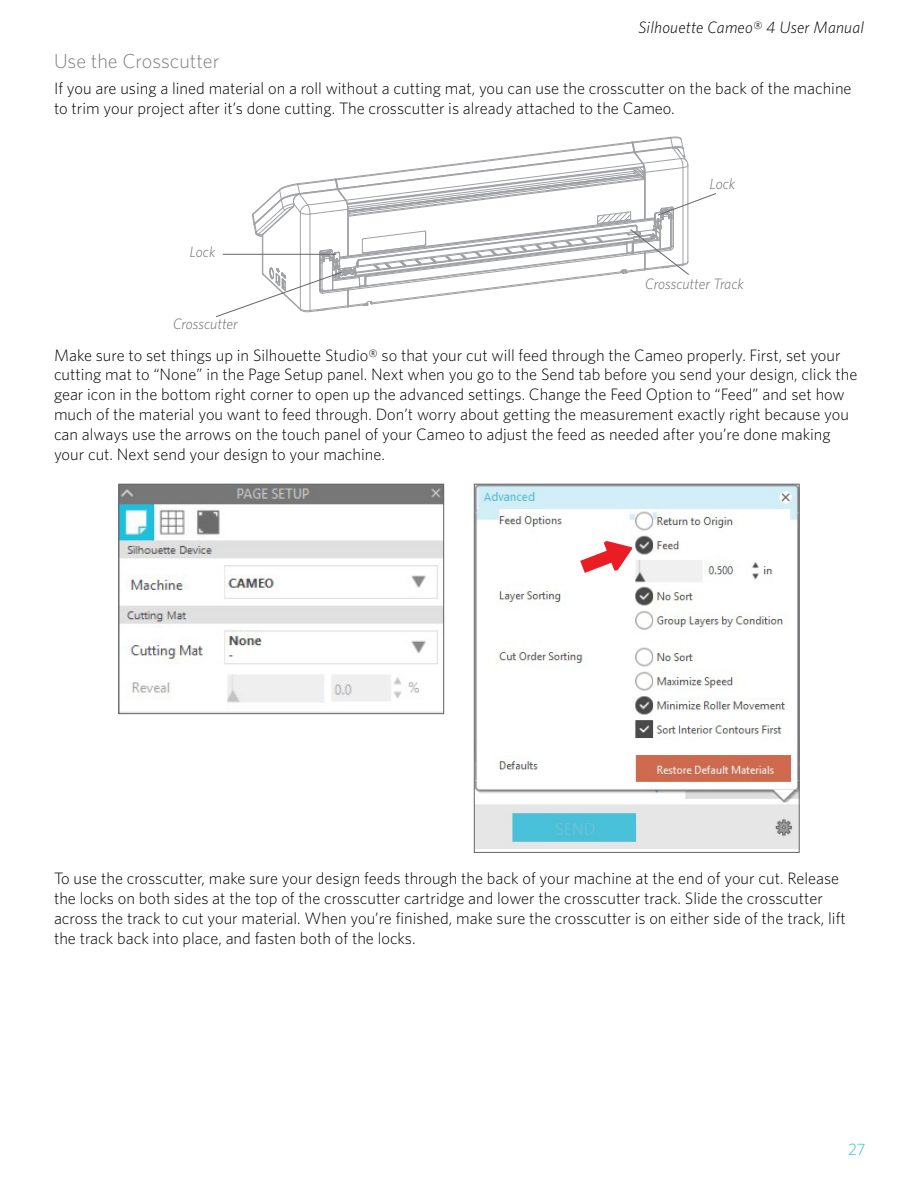
<style>
.page{position:relative;width:918px;height:1188px;background:#fff}
.page>*{position:absolute;margin:0;border:0;box-sizing:border-box;transform-origin:0 0}
.t1{font:300 20.25px "Whitney";color:#808285}
.t2{font:300 16.5px/19.8px "Whitney";color:#000}
.t3{font:italic 300 16.5px "Whitney";letter-spacing:.01em;color:#000}
.t4{font:300 16.5px "Whitney";color:#25c1de}
.t5{font:italic 300 15px "Whitney";color:#6d6e71}
</style>
<div class="page">
<svg style="left:216px;top:137px;width:500px;height:180px"></svg>
<img style="left:120px;top:486px;width:322px;height:226px">
<div style="left:118px;top:484px;width:326px;height:230px;border:1px solid #65666a"></div>
<img style="left:476px;top:486px;width:322px;height:363px">
<div style="left:474px;top:484px;width:326px;height:369px;border:1px solid #65666a"></div>
<svg style="left:580px;top:541px;width:52px;height:32px"></svg>
<p class="t3" style="left:639px;top:18px;width:227px">Silhouette Cameo® 4 User Manual</p>
<p class="t1" style="left:54px;top:50px;width:167px">Use the Crosscutter</p>
<p class="t2" style="left:54px;top:78px;width:799px">If you are using a lined material on a roll without a cutting mat, you can use the crosscutter on the back of the machine to trim your project after it’s done cutting. The crosscutter is already attached to the Cameo.</p>
<p class="t5" style="left:190px;top:243px;width:27px">Lock</p>
<p class="t5" style="left:173px;top:315px;width:66px">Crosscutter</p>
<p class="t5" style="left:710px;top:175px;width:27px">Lock</p>
<p class="t5" style="left:645px;top:275px;width:100px">Crosscutter Track</p>
<p class="t2" style="left:54px;top:345px;width:805px">Make sure to set things up in Silhouette Studio® so that your cut will feed through the Cameo properly. First, set your cutting mat to “None” in the Page Setup panel. Next when you go to the Send tab before you send your design, click the gear icon in the bottom right corner to open up the advanced settings. Change the Feed Option to “Feed” and set how much of the material you want to feed through. Don’t worry about getting the measurement exactly right because you can always use the arrows on the touch panel of your Cameo to adjust the feed as needed after you’re done making your cut. Next send your design to your machine.</p>
<p class="t2" style="left:54px;top:869px;width:793px">To use the crosscutter, make sure your design feeds through the back of your machine at the end of your cut. Release the locks on both sides at the top of the crosscutter cartridge and lower the crosscutter track. Slide the crosscutter across the track to cut your material. When you’re finished, make sure the crosscutter is on either side of the track, lift the track back into place, and fasten both of the locks.</p>
<p class="t4" style="left:848px;top:1139px;width:19px">27</p>
</div>
